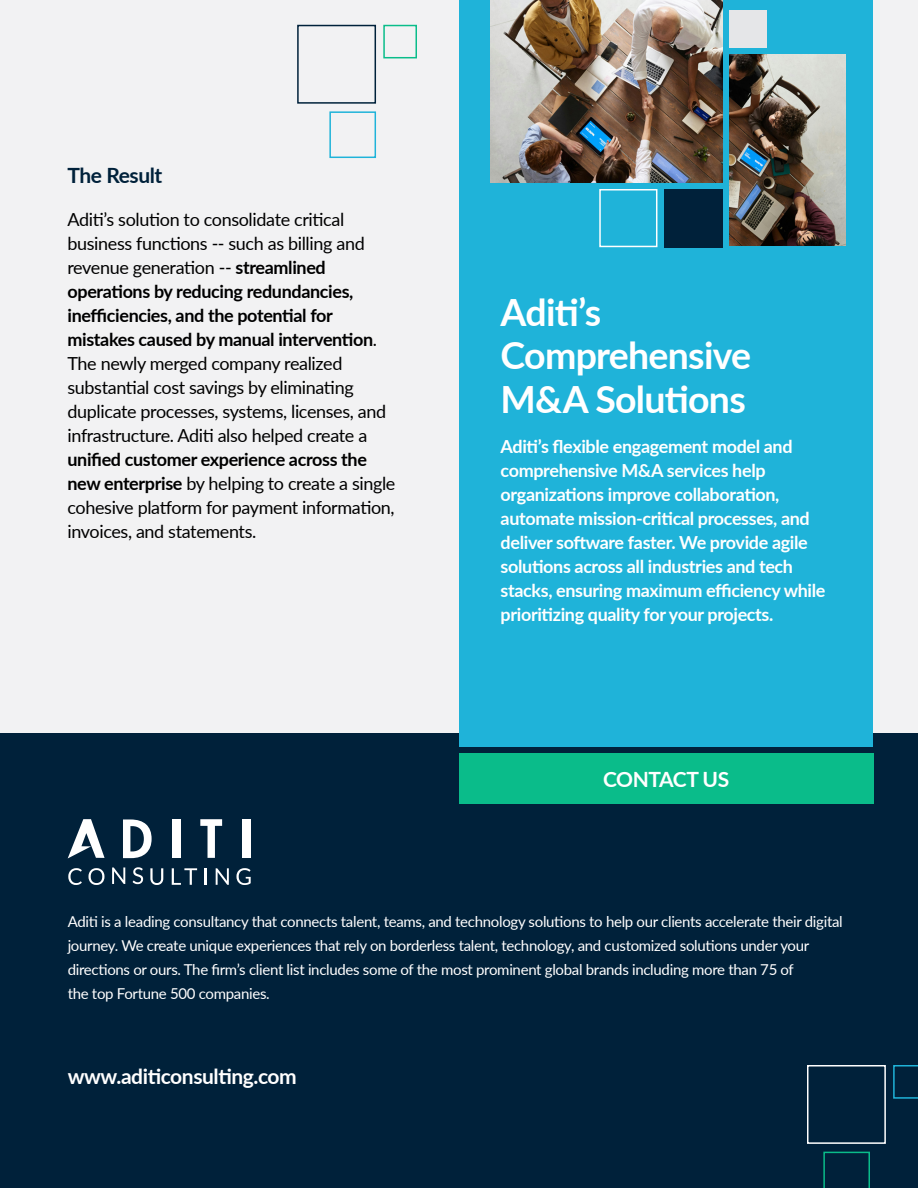
<style>
.page{position:relative;width:918px;height:1188px;background:#fff}
.page>*{position:absolute;margin:0;border:0;box-sizing:border-box;transform-origin:0 0}
.t1{font:700 37.5px/43.5px "Lato";letter-spacing:-.02em;color:#fff}
.t2{font:700 21px "Lato";letter-spacing:-.02em;color:#fff}
.t3{font:700 21px "Lato";letter-spacing:-.02em;color:#00213a}
.t4{font:18px/24px "Lato";letter-spacing:-.02em;color:#000}
.t5{font:700 18px/24px "Lato";letter-spacing:-.02em;color:#fff}
.t6{font:15px/24px "Lato";letter-spacing:-.02em;color:#fff}
.s1{font-weight:700}
</style>
<div class="page">
<div style="left:0;top:0;width:918px;height:734px;background:#f2f2f3"></div>
<div style="left:0;top:734px;width:918px;height:454px;background:#00213a"></div>
<div style="left:459px;top:0;width:414px;height:747px;background:#1fb3d9"></div>
<img style="left:490px;top:0;width:232px;height:183px">
<img style="left:729px;top:54px;width:116px;height:192px">
<div style="left:664px;top:189px;width:58px;height:58px;background:#00213a"></div>
<div style="left:729px;top:10px;width:37px;height:38px;background:#e5e6e8"></div>
<div style="left:599px;top:189px;width:58px;height:58px;border:2px solid #fff"></div>
<div style="left:297px;top:25px;width:79px;height:79px;border:2px solid #00213a"></div>
<div style="left:329px;top:111px;width:47px;height:47px;border:2px solid #1fb3d9"></div>
<div style="left:383px;top:25px;width:34px;height:33px;border:2px solid #0abd8a"></div>
<svg style="left:68px;top:819px;width:37px;height:39px"></svg>
<svg style="left:123px;top:819px;width:29px;height:39px"></svg>
<div style="left:172px;top:819px;width:8px;height:39px;background:#fff"></div>
<div style="left:243px;top:820px;width:8px;height:38px;background:#fff"></div>
<svg style="left:200px;top:819px;width:22px;height:39px"></svg>
<svg style="left:68px;top:868px;width:14px;height:17px"></svg>
<svg style="left:88px;top:868px;width:16px;height:17px"></svg>
<svg style="left:112px;top:867px;width:13px;height:17px"></svg>
<svg style="left:133px;top:867px;width:10px;height:17px"></svg>
<svg style="left:150px;top:868px;width:13px;height:17px"></svg>
<svg style="left:172px;top:868px;width:25px;height:17px"></svg>
<hr style="left:204px;top:868px;width:3px;height:17px;background:#fff">
<svg style="left:216px;top:868px;width:13px;height:17px"></svg>
<svg style="left:236px;top:868px;width:15px;height:17px"></svg>
<div style="left:459px;top:753px;width:414px;height:51px;background:#0abc8a"></div>
<div style="left:807px;top:1065px;width:79px;height:79px;border:2px solid #fff"></div>
<svg style="left:823px;top:1152px;width:47px;height:36px"></svg>
<svg style="left:893px;top:1065px;width:25px;height:34px"></svg>
<p class="t3" style="left:68px;top:160px;width:96px">The Result</p>
<p class="t4" style="left:68px;top:207px;width:320px">Aditi’s solution to consolidate critical business functions -- such as billing and revenue generation -- <span class="s1">streamlined operations by reducing redundancies, inefficiencies, and the potential for mistakes caused by manual intervention</span>.<br>The newly merged company realized substantial cost savings by eliminating duplicate processes, systems, licenses, and infrastructure. Aditi also helped create a</p>
<p class="t4" style="left:68px;top:447px;width:329px"><span class="s1">unified customer experience across the new enterprise</span> by helping to create a single cohesive platform for payment information, invoices, and statements.</p>
<h1 class="t1" style="left:501px;top:289px;width:252px">Aditi’s<br>Comprehensive<br>M&amp;A Solutions</h1>
<p class="t5" style="left:501px;top:433px;width:326px">Aditi’s flexible engagement model and comprehensive M&amp;A services help organizations improve collaboration, automate mission-critical processes, and deliver software faster. We provide agile solutions across all industries and tech stacks, ensuring maximum efficiency while prioritizing quality for your projects.</p>
<p class="t2" style="left:603px;top:764px;width:128px">CONTACT US</p>
<p class="t6" style="left:68px;top:909px;width:777px">Aditi is a leading consultancy that connects talent, teams, and technology solutions to help our clients accelerate their digital journey. We create unique experiences that rely on borderless talent, technology, and customized solutions under your directions or ours. The firm’s client list includes some of the most prominent global brands including more than 75 of<br>the top Fortune 500 companies.</p>
<p class="t2" style="left:68px;top:1061px;width:231px">www.aditiconsulting.com</p>
</div>
